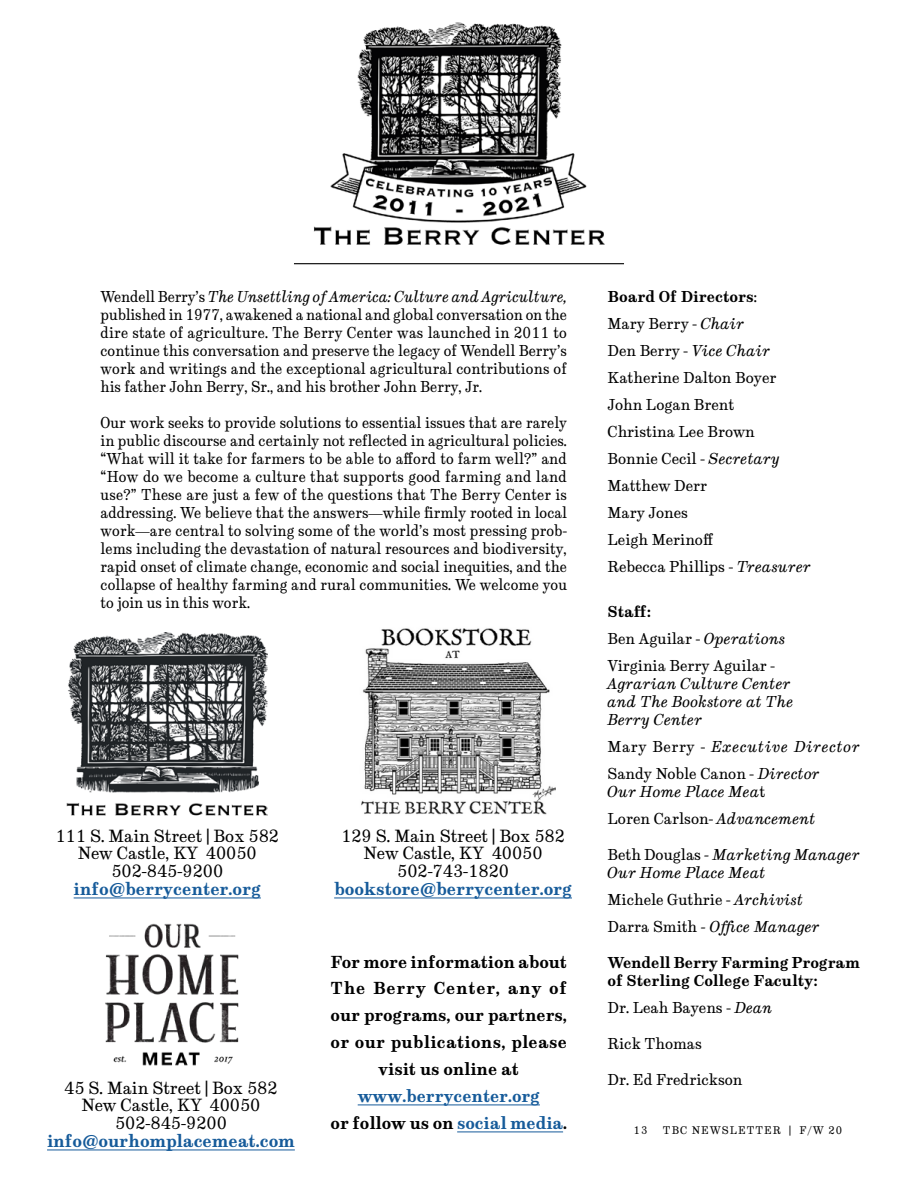
<style>
.page{position:relative;width:918px;height:1188px;background:#fff}
.page>*{position:absolute;margin:0;border:0;box-sizing:border-box;transform-origin:0 0}
.t1{font:16.8px/18px "Munson";color:#000;text-align:center}
.t2{font:700 16.8px "Munson";color:#165b9a}
.t3{font:700 16.5px/27px "Munson";color:#000;text-align:center}
.t4{font:700 16.5px/27px "Munson";color:#165b9a;text-align:center}
.t5{font:15px/18px "Munson";color:#000;text-align:justify;scale:.95 1}
.t6{font:15px/27px "Munson";color:#000}
.t7{font:italic 15px/18px "Munson";color:#000}
.t8{font:700 15px/18px "Munson";letter-spacing:-.005em;color:#000}
.t9{font:10.5px "Munson";letter-spacing:.1em;color:#000}
.s1{font-style:italic}
.s2{color:#000}
.s3{font-weight:700}
.s4{font-style:normal}
</style>
<div class="page">
<img style="left:314px;top:22px;width:291px;height:224px">
<hr style="left:294px;top:263px;width:330px;height:1px;background:#000">
<hr style="left:74px;top:898px;width:187px;height:1px;background:#165b9a">
<hr style="left:334px;top:898px;width:238px;height:1px;background:#165b9a">
<img style="left:67px;top:633px;width:201px;height:183px">
<img style="left:361px;top:628px;width:195px;height:187px">
<hr style="left:47px;top:1150px;width:248px;height:1px;background:#165b9a">
<img style="left:105px;top:923px;width:134px;height:143px">
<hr style="left:358px;top:1105px;width:182px;height:1px;background:#165b9a">
<hr style="left:457px;top:1132px;width:106px;height:1px;background:#165b9a">
<p class="t5" style="left:101px;top:287px;width:492px">Wendell Berry’s <span class="s1">The Unsettling of America: Culture and Agriculture, </span>published in 1977, awakened a national and global conversation on the dire state of agriculture. The Berry Center was launched in 2011 to continue this conversation and preserve the legacy of Wendell Berry’s work and writings and the exceptional agricultural contributions of his father John Berry, Sr., and his brother John Berry, Jr.</p>
<p class="t5" style="left:101px;top:413px;width:493px">Our work seeks to provide solutions to essential issues that are rarely in public discourse and certainly not reflected in agricultural policies. “What will it take for farmers to be able to afford to farm well?” and “How do we become a culture that supports good farming and land use?” These are just a few of the questions that The Berry Center is addressing. We believe that the answers—while firmly rooted in local work—are central to solving some of the world’s most pressing prob&shy;lems including the devastation of natural resources and biodiversity, rapid onset of climate change, economic and social inequities, and the collapse of healthy farming and rural communities. We welcome you to join us in this work.</p>
<p class="t1" style="left:55px;top:826px;width:225px">111 S. Main Street | Box 582<br>New Castle, KY 40050<br>502-845-9200</p>
<p class="t2" style="left:74px;top:879px;width:189px">info@berrycenter.org</p>
<p class="t1" style="left:64px;top:1078px;width:215px">45 S. Main Street | Box 582<br>New Castle, KY 40050<br>502-845-9200</p>
<p class="t2" style="left:47px;top:1131px;width:249px">info@ourhomplacemeat.com</p>
<p class="t1" style="left:341px;top:826px;width:225px">129 S. Main Street | Box 582<br>New Castle, KY 40050<br>502-743-1820</p>
<p class="t2" style="left:334px;top:879px;width:239px">bookstore@berrycenter.org</p>
<p class="t3" style="left:331px;top:948px;width:238px">For more information about<br>The Berry Center, any of our programs, our partners, or our publications, please visit us online at</p>
<p class="t4" style="left:331px;top:1083px;width:238px">www.berrycenter.org<br><span class="s2">or follow us on</span> social media<span class="s2">.</span></p>
<p class="t6" style="left:608px;top:283px;width:205px"><span class="s3">Board Of Directors</span>:<br>Mary Berry - <span class="s1">Chair<br></span>Den Berry - <span class="s1">Vice Chair<br></span>Katherine Dalton Boyer<br>John Logan Brent<br>Christina Lee Brown<br>Bonnie Cecil - <span class="s1">Secretary<br></span>Matthew Derr<br>Mary Jones<br>Leigh Merinoff<br>Rebecca Phillips - <span class="s1">Treasurer</span></p>
<p class="t6" style="left:608px;top:598px;width:179px"><span class="s3">Staff:<br></span>Ben Aguilar - <span class="s1">Operations<br></span>Virginia Berry Aguilar -</p>
<p class="t7" style="left:608px;top:674px;width:188px">Agrarian Culture Center and The Bookstore at The<br>Berry Center</p>
<p class="t6" style="left:608px;top:733px;width:254px">Mary Berry - <span class="s1">Executive Director<br></span>Sandy Noble Canon - <span class="s1">Director</span></p>
<p class="t7" style="left:608px;top:778px;width:210px;line-height:27px">Our Home Place Mea<span class="s4">t<br>Loren Carlson-</span> Advancement</p>
<p class="t7" style="left:608px;top:845px;width:254px"><span class="s4">Beth Douglas</span> - Marketing Manager<br>Our Home Place Meat</p>
<p class="t6" style="left:608px;top:886px;width:214px">Michele Guthrie - <span class="s1">Archivist<br></span>Darra Smith <span class="s1">- Office Manager</span></p>
<p class="t8" style="left:608px;top:953px;width:254px">Wendell Berry Farming Program of Sterling College Faculty:</p>
<p class="t6" style="left:608px;top:994px;width:167px">Dr. Leah Bayens - <span class="s1">Dean</span></p>
<p class="t6" style="left:608px;top:1030px;width:96px">Rick Thomas</p>
<p class="t6" style="left:608px;top:1066px;width:136px">Dr. Ed Fredrickson</p>
<p class="t9" style="left:634px;top:1124px;width:15px">13</p>
<p class="t9" style="left:663px;top:1124px;width:181px">TBC NEWSLETTER | F/W 20</p>
</div>
